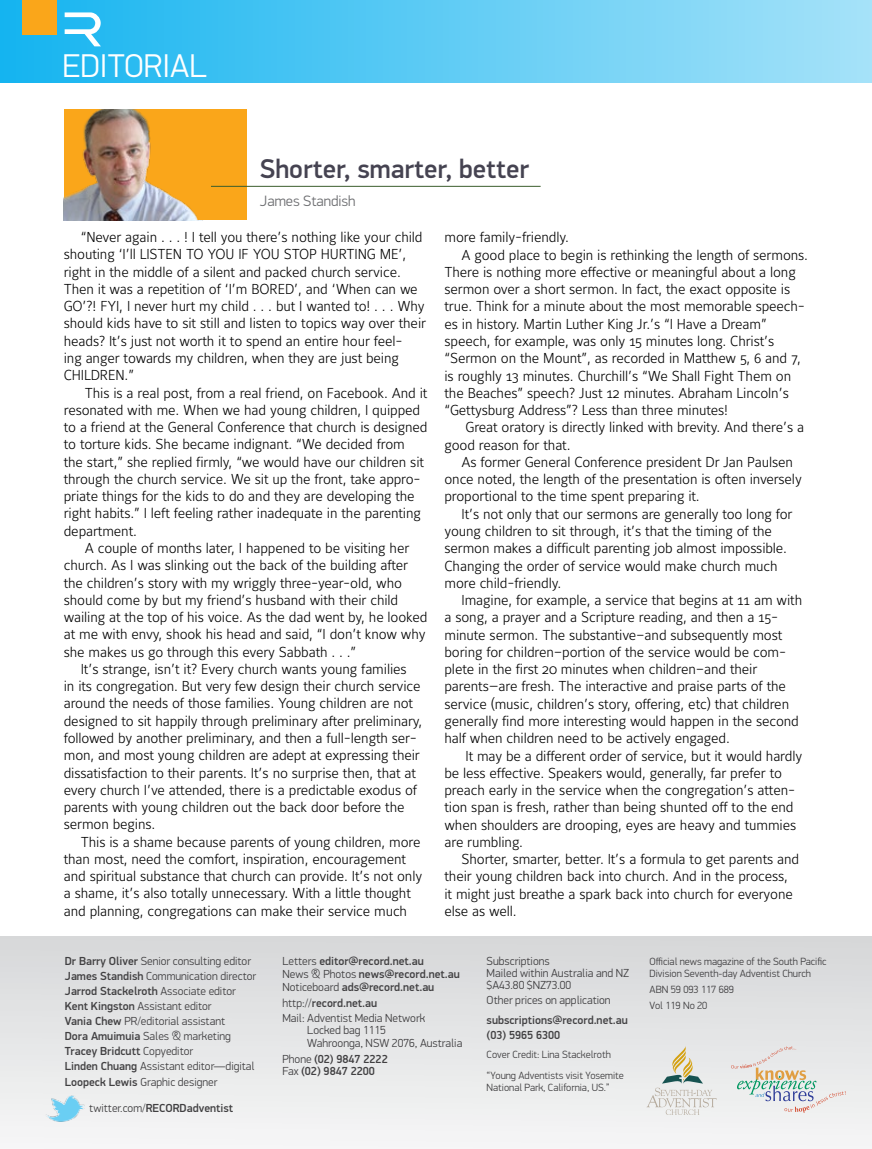
<style>
.page{position:relative;width:872px;height:1149px;background:#fff}
.page>*{position:absolute;margin:0;border:0;box-sizing:border-box;transform-origin:0 0}
.t1{font:300 33px "PF Din Display Pro";color:#fff}
.t2{font:500 27px "PF Din Display Pro";color:#454351}
.t3{font:300 15px "PF Din Display Pro";color:#6d6e71}
.t4{font:300 14.25px/17.2px "Maurea";letter-spacing:-.01em;color:#000}
.t5{font:300 11.7px/15.1px "PF Din Display Pro";color:#414042}
.t6{font:500 11.7px/12.8px "PF Din Display Pro";color:#414042}
.t7{font:300 10.5px/20.5px "PF Din Display Pro";color:#414042}
.s1{font-weight:500}
.s2{font-weight:300}
</style>
<div class="page">
<div style="left:64px;top:109px;width:183px;height:111px;background:#faa61a"></div>
<img style="left:64px;top:109px;width:134px;height:111px">
<div style="left:0;top:0;width:872px;height:83px;background:linear-gradient(to right,#16b4ee,#a5e2fa)"></div>
<div style="left:0;top:935px;width:872px;height:213px;background:#dbdcde"></div>
<img style="left:0;top:1011px;width:872px;height:137px">
<svg style="left:646px;top:1045px;width:70px;height:69px"></svg>
<svg style="left:731px;top:1045px;width:115px;height:67px"></svg>
<div style="left:22px;top:0;width:34px;height:34px;background:#faa61a"></div>
<svg style="left:65px;top:12px;width:36px;height:34px"></svg>
<img style="left:38px;top:1092px;width:54px;height:31px">
<hr style="left:211px;top:186px;width:329px;height:1px;background:#3b5d2c">
<h1 class="t1" style="left:62px;top:47px;width:146px">EDITORIAL</h1>
<h2 class="t2" style="left:260px;top:153px;width:271px">Shorter, smarter, better</h2>
<p class="t3" style="left:260px;top:192px;width:97px">James Standish</p>
<p class="t4" style="left:64px;top:229px;width:364px;text-indent:17px">“Never again . . . ! I tell you there’s nothing like your child shouting ‘I’ll LISTEN TO YOU IF YOU STOP HURTING ME’, right in the middle of a silent and packed church service.<br>Then it was a repetition of ‘I’m BORED’, and ‘When can we GO’?! FYI, I never hurt my child . . . but I wanted to! . . . Why should kids have to sit still and listen to topics way over their heads? It’s just not worth it to spend an entire hour feel-<br>ing anger towards my children, when they are just being CHILDREN.”</p>
<p class="t4" style="left:64px;top:384px;width:365px;text-indent:21px">This is a real post, from a real friend, on Facebook. And it resonated with me. When we had young children, I quipped to a friend at the General Conference that church is designed to torture kids. She became indignant. “We decided from the start,” she replied firmly, “we would have our children sit through the church service. We sit up the front, take appro&shy;priate things for the kids to do and they are developing the right habits.” I left feeling rather inadequate in the parenting department.</p>
<p class="t4" style="left:64px;top:540px;width:365px;text-indent:21px">A couple of months later, I happened to be visiting her church. As I was slinking out the back of the building after the children’s story with my wriggly three-year-old, who should come by but my friend’s husband with their child wailing at the top of his voice. As the dad went by, he looked at me with envy, shook his head and said, “I don’t know why she makes us go through this every Sabbath . . .”</p>
<p class="t4" style="left:64px;top:661px;width:360px;text-indent:17px">It’s strange, isn’t it? Every church wants young families<br>in its congregation. But very few design their church service around the needs of those families. Young children are not designed to sit happily through preliminary after preliminary, followed by another preliminary, and then a full-length ser&shy;mon, and most young children are adept at expressing their dissatisfaction to their parents. It’s no surprise then, that at every church I’ve attended, there is a predictable exodus of parents with young children out the back door before the sermon begins.</p>
<p class="t4" style="left:64px;top:833px;width:360px;text-indent:17px">This is a shame because parents of young children, more than most, need the comfort, inspiration, encouragement and spiritual substance that church can provide. It’s not only a shame, it’s also totally unnecessary. With a little thought and planning, congregations can make their service much</p>
<p class="t4" style="left:444px;top:229px;width:126px">more family-friendly.</p>
<p class="t4" style="left:461px;top:247px;width:348px">A good place to begin is rethinking the length of sermons.</p>
<p class="t4" style="left:444px;top:264px;width:353px">There is nothing more effective or meaningful about a long</p>
<p class="t4" style="left:444px;top:281px;width:347px">sermon over a short sermon. In fact, the exact opposite is</p>
<p class="t4" style="left:444px;top:298px;width:362px">true. Think for a minute about the most memorable speech-</p>
<p class="t4" style="left:444px;top:316px;width:324px">es in history. Martin Luther King Jr.’s “I Have a Dream”</p>
<p class="t4" style="left:444px;top:333px;width:331px">speech, for example, was only 15 minutes long. Christ’s</p>
<p class="t4" style="left:444px;top:350px;width:358px">“Sermon on the Mount”, as recorded in Matthew 5, 6 and 7,</p>
<p class="t4" style="left:444px;top:367px;width:348px">is roughly 13 minutes. Churchill’s “We Shall Fight Them on</p>
<p class="t4" style="left:444px;top:385px;width:346px">the Beaches” speech? Just 12 minutes. Abraham Lincoln’s</p>
<p class="t4" style="left:444px;top:402px;width:285px">“Gettysburg Address”? Less than three minutes!</p>
<p class="t4" style="left:465px;top:419px;width:340px">Great oratory is directly linked with brevity. And there’s a</p>
<p class="t4" style="left:444px;top:436px;width:128px">good reason for that.</p>
<p class="t4" style="left:461px;top:454px;width:333px">As former General Conference president Dr Jan Paulsen</p>
<p class="t4" style="left:444px;top:471px;width:359px">once noted, the length of the presentation is often inversely</p>
<p class="t4" style="left:444px;top:488px;width:257px">proportional to the time spent preparing it.</p>
<p class="t4" style="left:461px;top:505px;width:332px">It’s not only that our sermons are generally too long for</p>
<p class="t4" style="left:444px;top:523px;width:329px">young children to sit through, it’s that the timing of the</p>
<p class="t4" style="left:444px;top:540px;width:344px">sermon makes a difficult parenting job almost impossible.</p>
<p class="t4" style="left:444px;top:557px;width:335px">Changing the order of service would make church much</p>
<p class="t4" style="left:444px;top:575px;width:118px">more child-friendly.</p>
<p class="t4" style="left:461px;top:592px;width:342px">Imagine, for example, a service that begins at 11 am with</p>
<p class="t4" style="left:444px;top:609px;width:335px">a song, a prayer and a Scripture reading, and then a 15-</p>
<p class="t4" style="left:444px;top:626px;width:339px">minute sermon. The substantive–and subsequently most</p>
<p class="t4" style="left:444px;top:644px;width:343px">boring for children–portion of the service would be com-</p>
<p class="t4" style="left:444px;top:661px;width:314px">plete in the first 20 minutes when children–and their</p>
<p class="t4" style="left:444px;top:678px;width:343px">parents—are fresh. The interactive and praise parts of the</p>
<p class="t4" style="left:444px;top:695px;width:346px">service (music, children’s story, offering, etc) that children</p>
<p class="t4" style="left:444px;top:713px;width:356px">generally find more interesting would happen in the second</p>
<p class="t4" style="left:444px;top:730px;width:287px">half when children need to be actively engaged.</p>
<p class="t4" style="left:465px;top:747px;width:338px">It may be a different order of service, but it would hardly</p>
<p class="t4" style="left:444px;top:764px;width:339px">be less effective. Speakers would, generally, far prefer to</p>
<p class="t4" style="left:444px;top:782px;width:352px">preach early in the service when the congregation’s atten-</p>
<p class="t4" style="left:444px;top:799px;width:350px">tion span is fresh, rather than being shunted off to the end</p>
<p class="t4" style="left:444px;top:816px;width:353px">when shoulders are drooping, eyes are heavy and tummies</p>
<p class="t4" style="left:444px;top:833px;width:80px">are rumbling.</p>
<p class="t4" style="left:461px;top:851px;width:339px">Shorter, smarter, better. It’s a formula to get parents and</p>
<p class="t4" style="left:444px;top:868px;width:345px">their young children back into church. And in the process,</p>
<p class="t4" style="left:444px;top:885px;width:350px">it might just breathe a spark back into church for everyone</p>
<p class="t4" style="left:444px;top:902px;width:74px">else as well.</p>
<p class="t5" style="left:65px;top:953px;width:193px"><span class="s1">Dr Barry Oliver</span> Senior consulting editor <span class="s1">James Standish</span> Communication director <span class="s1">Jarrod Stackelroth</span> Associate editor <span class="s1">Kent Kingston</span> Assistant editor<br><span class="s1">Vania Chew</span> PR/editorial assistant<br><span class="s1">Dora Amuimuia</span> Sales &amp; marketing <span class="s1">Tracey Bridcutt</span> Copyeditor<br><span class="s1">Linden Chuang</span> Assistant editor—digital <span class="s1">Loopeck Lewis</span> Graphic designer</p>
<p class="t6" style="left:282px;top:954px;width:179px"><span class="s2">Letters</span> editor@record.net.au<br><span class="s2">News &amp; Photos</span> news@record.net.au<br><span class="s2">Noticeboard</span> ads@record.net.au</p>
<p class="t5" style="left:282px;top:994px;width:144px;line-height:15.8px">http://<span class="s1">record.net.au<br></span>Mail: Adventist Media Network</p>
<p class="t5" style="left:307px;top:1023px;width:156px;line-height:12.8px">Locked bag 1115<br>Wahroonga, NSW 2076, Australia</p>
<p class="t6" style="left:282px;top:1052px;width:107px;line-height:12px"><span class="s2">Phone</span> (02) 9847 2222<br><span class="s2">Fax</span> (02) 9847 2200</p>
<p class="t6" style="left:89px;top:1101px;width:145px"><span class="s2">twitter.com/</span>RECORDadventist</p>
<p class="t5" style="left:486px;top:955px;width:144px;line-height:12px">Subscriptions<br>Mailed within Australia and NZ $A43.80 $NZ73.00</p>
<p class="t5" style="left:486px;top:992px;width:125px">Other prices on application</p>
<p class="t6" style="left:486px;top:1012px;width:143px;line-height:15px">subscriptions@record.net.au (03) 5965 6300</p>
<p class="t7" style="left:486px;top:1044px;width:139px">Cover Credit: Lina Stackelroth “Young Adventists visit Yosemite</p>
<p class="t7" style="left:486px;top:1076px;width:125px">National Park, California, US.”</p>
<p class="t7" style="left:649px;top:954px;width:178px;line-height:12px">Official news magazine of the South Pacific<br>Division Seventh-day Adventist Church</p>
<p class="t7" style="left:649px;top:980px;width:86px;line-height:16.2px">ABN 59 093 117 689<br>Vol 119 No 20</p>
</div>
